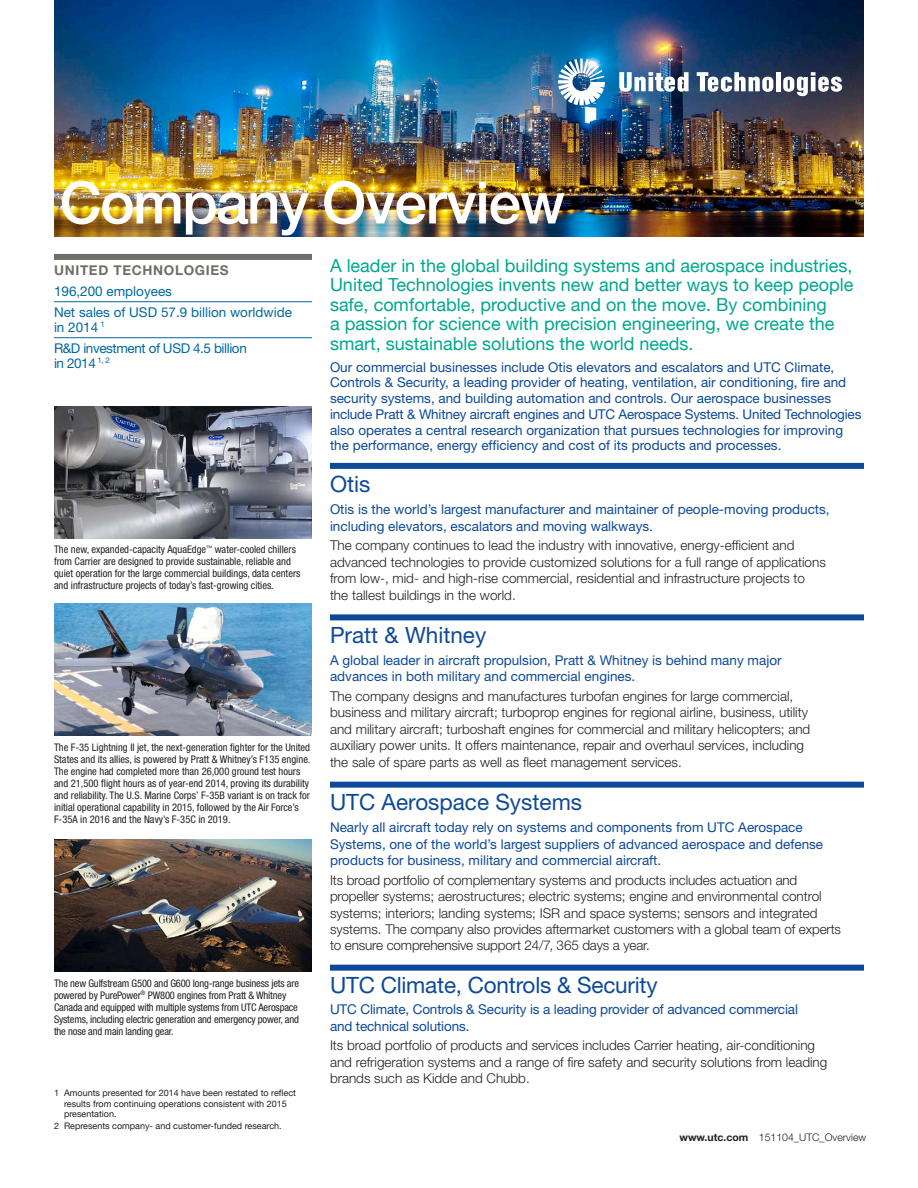
<style>
.page{position:relative;width:918px;height:1188px;background:#fff}
.page>*{position:absolute;margin:0;border:0;box-sizing:border-box;transform-origin:0 0}
.t1{font:500 58.5px "Helvetica Neue LT Std";letter-spacing:-.02em;color:#fff}
.blue_big_headline{font:22.5px "Helvetica Neue LT Std";color:#0d4999}
.Intro_text{font:18px/19.5px "Helvetica Neue";color:#00a78e}
.main_text_style{font:300 13.5px/16.5px "Helvetica Neue LT Std";color:#231f20}
.blue_intro_text{font:13.5px/15.8px "Helvetica Neue LT Std";color:#0d4999}
.main_text_style-2{font:13.5px/16.5px "Helvetica Neue LT Std";letter-spacing:-.01em;color:#0d4999}
.Sidebar_Main_text_st{font:13.5px/15px "Helvetica Neue LT Std";color:#0068a0}
.Sidebar_Main_text_st-2{font:13.5px/15px "Helvetica Neue LT Std";letter-spacing:-.03em;color:#0068a0}
.section_head{font:700 13.5px "Helvetica Neue LT Std";letter-spacing:.05em;color:#6f6f69}
.t2{font:condensed 10.5px/12px "Helvetica Neue";color:#231f20}
.t3{font:300 10.5px "Helvetica Neue LT Std";color:#231f20}
.t4{font:9px/10.5px "Helvetica Neue";color:#231f20}
.s1{font-weight:700}
</style>
<div class="page">
<img style="left:54px;top:0;width:810px;height:237px">
<div style="left:330px;top:463px;width:534px;height:6px;background:#0d4999"></div>
<div style="left:330px;top:614px;width:534px;height:6px;background:#0d4999"></div>
<div style="left:330px;top:782px;width:534px;height:6px;background:#0d4999"></div>
<div style="left:330px;top:965px;width:534px;height:6px;background:#0d4999"></div>
<div style="left:54px;top:254px;width:258px;height:6px;background:#6f6f69"></div>
<hr style="left:54px;top:301px;width:258px;height:1px;background:#0068a0">
<hr style="left:54px;top:337px;width:258px;height:1px;background:#0068a0">
<svg style="left:619px;top:72px;width:70px;height:20px"></svg>
<div style="left:776px;top:72px;width:5px;height:19px;background:#fff"></div>
<svg style="left:783px;top:72px;width:59px;height:24px"></svg>
<svg style="left:697px;top:72px;width:76px;height:20px"></svg>
<svg style="left:558px;top:59px;width:47px;height:46px"></svg>
<img style="left:54px;top:604px;width:258px;height:132px">
<img style="left:54px;top:407px;width:258px;height:132px">
<img style="left:54px;top:839px;width:258px;height:132px">
<p class="t1" style="left:60px;top:168px;width:507px">Company Overview</p>
<p class="section_head" style="left:54px;top:262px;width:176px">UNITED TECHNOLOGIES</p>
<p class="Sidebar_Main_text_st" style="left:54px;top:283px;width:120px">196,200 employees</p>
<p class="Sidebar_Main_text_st" style="left:54px;top:304px;width:239px">Net sales of USD 57.9 billion worldwide in 2014 <sup>1</sup></p>
<p class="Sidebar_Main_text_st-2" style="left:54px;top:340px;width:194px">R&amp;D investment of USD 4.5 billion in 2014 <sup>1,</sup> <sup>2</sup></p>
<p class="t2" style="left:54px;top:543px;width:248px">The new, expanded-capacity AquaEdge<sup>™</sup> water-cooled chillers from Carrier are designed to provide sustainable, reliable and quiet operation for the large commercial buildings, data centers and infrastructure projects of today’s fast-growing cities.</p>
<p class="t2" style="left:54px;top:741px;width:258px">The F-35 Lightning II jet, the next-generation fighter for the United States and its allies, is powered by Pratt &amp; Whitney’s F135 engine.<br>The engine had completed more than 26,000 ground test hours and 21,500 flight hours as of year-end 2014, proving its durability and reliability. The U.S. Marine Corps’ F-35B variant is on track for initial operational capability in 2015, followed by the Air Force’s F-35A in 2016 and the Navy’s F-35C in 2019.</p>
<p class="t2" style="left:54px;top:977px;width:247px">The new Gulfstream G500 and G600 long-range business jets are powered by PurePower<sup>®</sup> PW800 engines from Pratt &amp; Whitney Canada and equipped with multiple systems from UTC Aerospace Systems, including electric generation and emergency power, and the nose and main landing gear.</p>
<p class="t4" style="left:64px;top:1088px;width:234px;text-indent:-10px">1 Amounts presented for 2014 have been restated to reflect results from continuing operations consistent with 2015 presentation.</p>
<p class="t4" style="left:54px;top:1121px;width:229px">2 Represents company- and customer-funded research.</p>
<p class="Intro_text" style="left:330px;top:257px;width:525px">A leader in the global building systems and aerospace industries, United Technologies invents new and better ways to keep people safe, comfortable, productive and on the move. By combining<br>a passion for science with precision engineering, we create the smart, sustainable solutions the world needs.</p>
<p class="blue_intro_text" style="left:330px;top:359px;width:533px">Our commercial businesses include Otis elevators and escalators and UTC Climate, Controls &amp; Security, a leading provider of heating, ventilation, air conditioning, fire and security systems, and building automation and controls. Our aerospace businesses include Pratt &amp; Whitney aircraft engines and UTC Aerospace Systems. United Technologies also operates a central research organization that pursues technologies for improving the performance, energy efficiency and cost of its products and processes.</p>
<p class="blue_big_headline" style="left:330px;top:470px;width:42px">Otis</p>
<p class="blue_intro_text" style="left:330px;top:501px;width:501px;line-height:16.5px">Otis is the world’s largest manufacturer and maintainer of people-moving products, including elevators, escalators and moving walkways.</p>
<p class="main_text_style" style="left:330px;top:537px;width:497px">The company continues to lead the industry with innovative, energy-efficient and advanced technologies to provide customized solutions for a full range of applications from low-, mid- and high-rise commercial, residential and infrastructure projects to the tallest buildings in the world.</p>
<p class="blue_big_headline" style="left:330px;top:622px;width:158px">Pratt &amp; Whitney</p>
<p class="blue_intro_text" style="left:330px;top:652px;width:453px;line-height:16.5px">A global leader in aircraft propulsion, Pratt &amp; Whitney is behind many major advances in both military and commercial engines.</p>
<p class="main_text_style" style="left:330px;top:688px;width:482px">The company designs and manufactures turbofan engines for large commercial, business and military aircraft; turboprop engines for regional airline, business, utility and military aircraft; turboshaft engines for commercial and military helicopters; and auxiliary power units. It offers maintenance, repair and overhaul services, including the sale of spare parts as well as fleet management services.</p>
<p class="blue_big_headline" style="left:330px;top:789px;width:254px">UTC Aerospace Systems</p>
<p class="blue_intro_text" style="left:330px;top:819px;width:495px;line-height:16.5px">Nearly all aircraft today rely on systems and components from UTC Aerospace<br>Systems, one of the world’s largest suppliers of advanced aerospace and defense products for business, military and commercial aircraft.</p>
<p class="main_text_style" style="left:330px;top:871px;width:513px">Its broad portfolio of complementary systems and products includes actuation and propeller systems; aerostructures; electric systems; engine and environmental control systems; interiors; landing systems; ISR and space systems; sensors and integrated systems. The company also provides aftermarket customers with a global team of experts to ensure comprehensive support 24/7, 365 days a year.</p>
<p class="blue_big_headline" style="left:330px;top:972px;width:329px">UTC Climate, Controls &amp; Security</p>
<p class="main_text_style-2" style="left:330px;top:1001px;width:470px">UTC Climate, Controls &amp; Security is a leading provider of advanced commercial and technical solutions.</p>
<p class="main_text_style" style="left:330px;top:1037px;width:499px">Its broad portfolio of products and services includes Carrier heating, air-conditioning and refrigeration systems and a range of fire safety and security solutions from leading brands such as Kidde and Chubb.</p>
<p class="t3" style="left:680px;top:1131px;width:188px"><span class="s1">www.utc.com</span> 151104_UTC_Overview</p>
</div>
